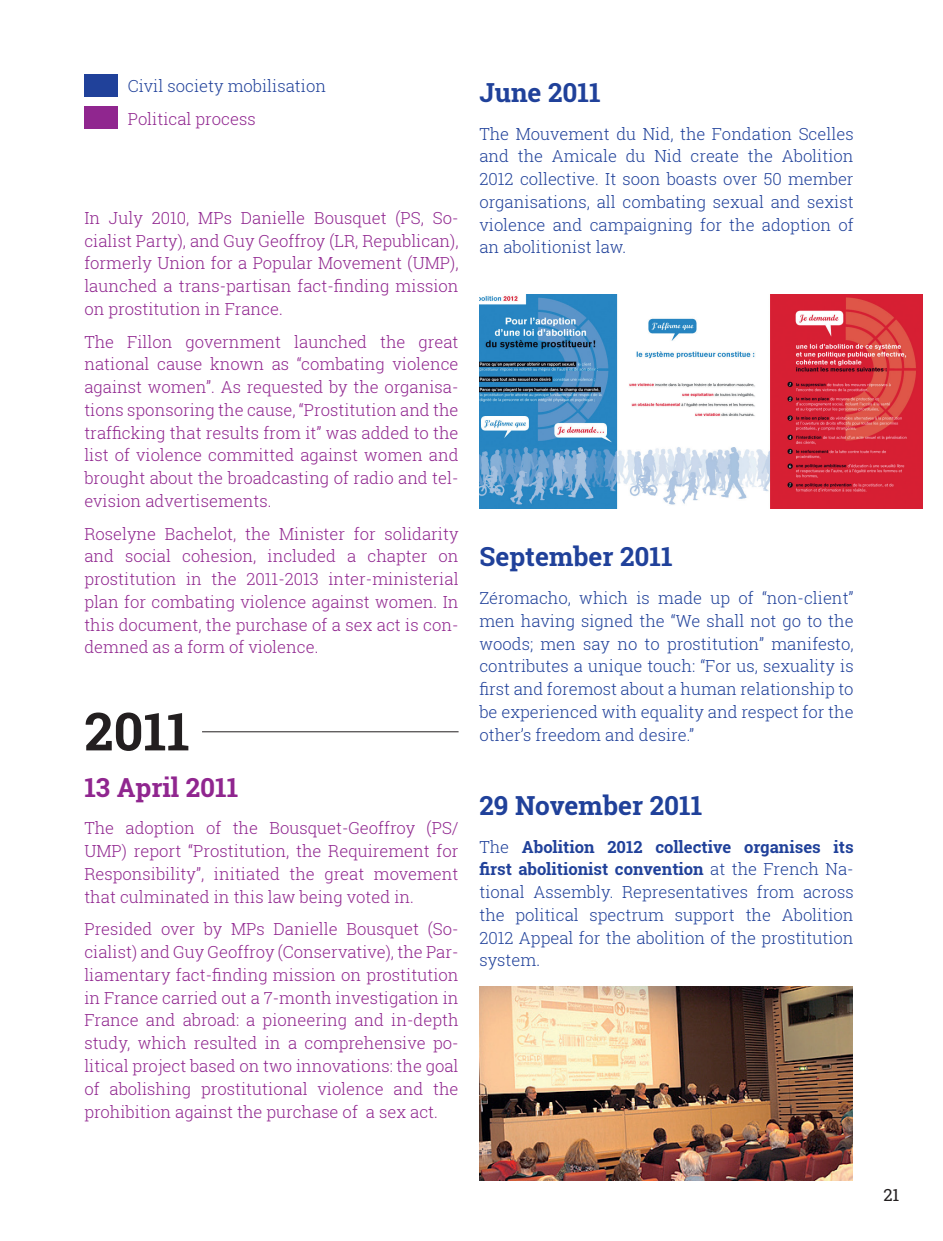
<style>
.page{position:relative;width:943px;height:1241px;background:#fff}
.page>*{position:absolute;margin:0;border:0;box-sizing:border-box;transform-origin:0 0}
.t1{font:700 52.5px "Roboto Slab";color:#231f20}
.t2{font:700 26.25px "Roboto Slab";color:#20419a}
.t3{font:700 26.25px "Roboto Slab";color:#90268f}
.t4{font:300 16.62px/22.8px "Roboto Slab";color:#90268f;text-align:justify}
.t5{font:300 16.62px/22.8px "Roboto Slab";color:#20419a;text-align:justify}
.t6{font:16.62px "Roboto Slab";color:#231f20}
.s1{font-weight:700}
</style>
<div class="page">
<img style="left:479px;top:294px;width:443px;height:214px">
<img style="left:479px;top:986px;width:374px;height:193px">
<hr style="left:202px;top:731px;width:256px;height:1px;background:#231f20">
<div style="left:84px;top:107px;width:34px;height:22px;background:#90268f"></div>
<div style="left:84px;top:74px;width:34px;height:23px;background:#20419a"></div>
<p class="t5" style="left:128px;top:74px;width:200px">Civil society mobilisation</p>
<p class="t4" style="left:128px;top:107px;width:129px">Political process</p>
<p class="t4" style="left:84px;top:206px;width:376px">In July 2010, MPs Danielle Bousquet (PS, So&shy;cialist Party), and Guy Geoffroy (LR, Republican), formerly Union for a Popular Movement (UMP), launched a trans-partisan fact-finding mission on prostitution in France.</p>
<p class="t4" style="left:84px;top:330px;width:376px">The Fillon government launched the great national cause known as “combating violence against women”. As requested by the organisa&shy;tions sponsoring the cause, “Prostitution and the trafficking that results from it” was added to the list of violence committed against women and brought about the broadcasting of radio and tel&shy;evision advertisements.</p>
<p class="t4" style="left:84px;top:521px;width:376px">Roselyne Bachelot, the Minister for solidarity and social cohesion, included a chapter on prostitution in the 2011-2013 inter-ministerial plan for combating violence against women. In this document, the purchase of a sex act is con&shy;demned as a form of violence.</p>
<h1 class="t1" style="left:84px;top:695px;width:107px">2011</h1>
<h2 class="t3" style="left:84px;top:769px;width:156px">13 April 2011</h2>
<p class="t4" style="left:84px;top:816px;width:376px">The adoption of the Bousquet-Geoffroy (PS/ UMP) report “Prostitution, the Requirement for Responsibility”, initiated the great movement that culminated in this law being voted in.</p>
<p class="t4" style="left:84px;top:917px;width:376px">Presided over by MPs Danielle Bousquet (So&shy;cialist) and Guy Geoffroy (Conservative), the Par&shy;liamentary fact-finding mission on prostitution in France carried out a 7-month investigation in France and abroad: a pioneering and in-depth study, which resulted in a comprehensive po&shy;litical project based on two innovations: the goal of abolishing prostitutional violence and the prohibition against the purchase of a sex act.</p>
<h2 class="t2" style="left:479px;top:74px;width:123px">June 2011</h2>
<p class="t5" style="left:479px;top:122px;width:376px">The Mouvement du Nid, the Fondation Scelles and the Amicale du Nid create the Abolition 2012 collective. It soon boasts over 50 member organisations, all combating sexual and sexist violence and campaigning for the adoption of an abolitionist law.</p>
<h2 class="t2" style="left:479px;top:539px;width:195px">September 2011</h2>
<p class="t5" style="left:479px;top:586px;width:376px">Zéromacho, which is made up of “non-client” men having signed the “We shall not go to the woods; men say no to prostitution” manifesto, contributes a unique touch: “For us, sexuality is first and foremost about a human relationship to be experienced with equality and respect for the other’s freedom and desire.”</p>
<h2 class="t2" style="left:479px;top:787px;width:224px">29 November 2011</h2>
<p class="t5" style="left:479px;top:834px;width:376px">The <span class="s1">Abolition 2012 collective organises its first abolitionist convention</span> at the French Na&shy;tional Assembly. Representatives from across the political spectrum support the Abolition 2012 Appeal for the abolition of the prostitution system.</p>
<p class="t6" style="left:883px;top:1183px;width:18px">21</p>
</div>
